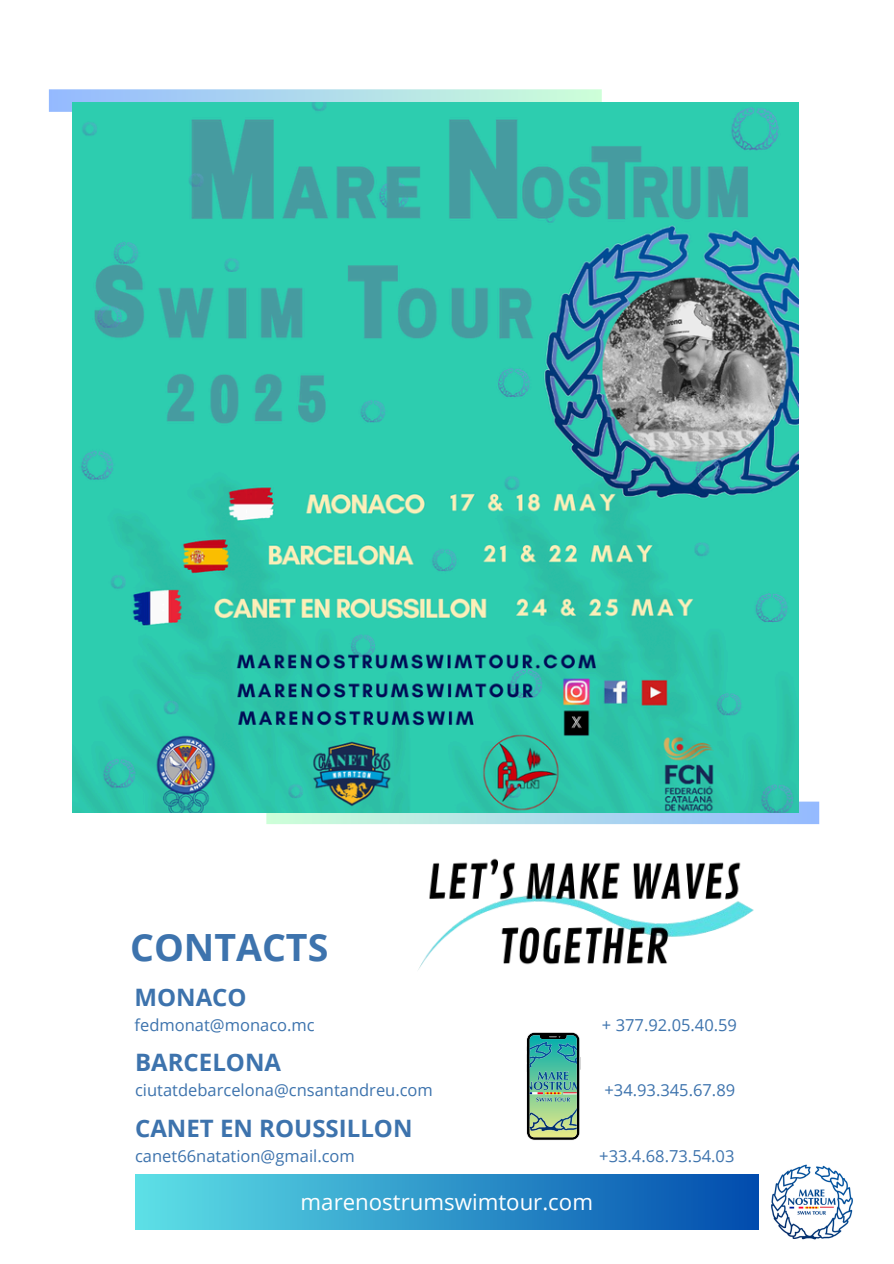
<style>
.page{position:relative;width:894px;height:1264px;background:#fff}
.page>*{position:absolute;margin:0;border:0;box-sizing:border-box;transform-origin:0 0}
.t1{font:700 37.5px "Open Sans";color:#3d73ad}
.t2{font:700 24px "Open Sans";color:#3d73ad}
.t3{font:22.2px "Open Sans";color:#fff}
.t4{font:16.5px "Open Sans";color:#3d73ad}
</style>
<div class="page">
<div style="left:266px;top:801px;width:553px;height:23px;background:linear-gradient(to right,#ceffd8,#94bafe)"></div>
<div style="left:135px;top:1174px;width:623px;height:55px;background:linear-gradient(to right,#5de0e6,#014bad)"></div>
<img style="left:771px;top:1164px;width:82px;height:76px">
<div style="left:49px;top:89px;width:552px;height:23px;background:linear-gradient(to right,#94b9ff,#cdffd8)"></div>
<img style="left:72px;top:102px;width:726px;height:710px">
<img style="left:418px;top:858px;width:336px;height:112px">
<img style="left:526px;top:1032px;width:55px;height:108px">
<p class="t1" style="left:130px;top:920px;width:200px">CONTACTS</p>
<p class="t2" style="left:134px;top:980px;width:114px">MONACO</p>
<p class="t4" style="left:134px;top:1012px;width:182px">fedmonat@monaco.mc</p>
<p class="t4" style="left:601px;top:1012px;width:136px">+ 377.92.05.40.59</p>
<p class="t2" style="left:135px;top:1045px;width:147px">BARCELONA</p>
<p class="t4" style="left:135px;top:1078px;width:299px">ciutatdebarcelona@cnsantandreu.com</p>
<p class="t4" style="left:604px;top:1078px;width:132px">+34.93.345.67.89</p>
<h1 class="t2" style="left:135px;top:1111px;width:279px">CANET EN ROUSSILLON</h1>
<p class="t4" style="left:135px;top:1144px;width:221px">canet66natation@gmail.com</p>
<p class="t4" style="left:599px;top:1144px;width:137px">+33.4.68.73.54.03</p>
<p class="t3" style="left:300px;top:1186px;width:294px">marenostrumswimtour.com</p>
</div>
